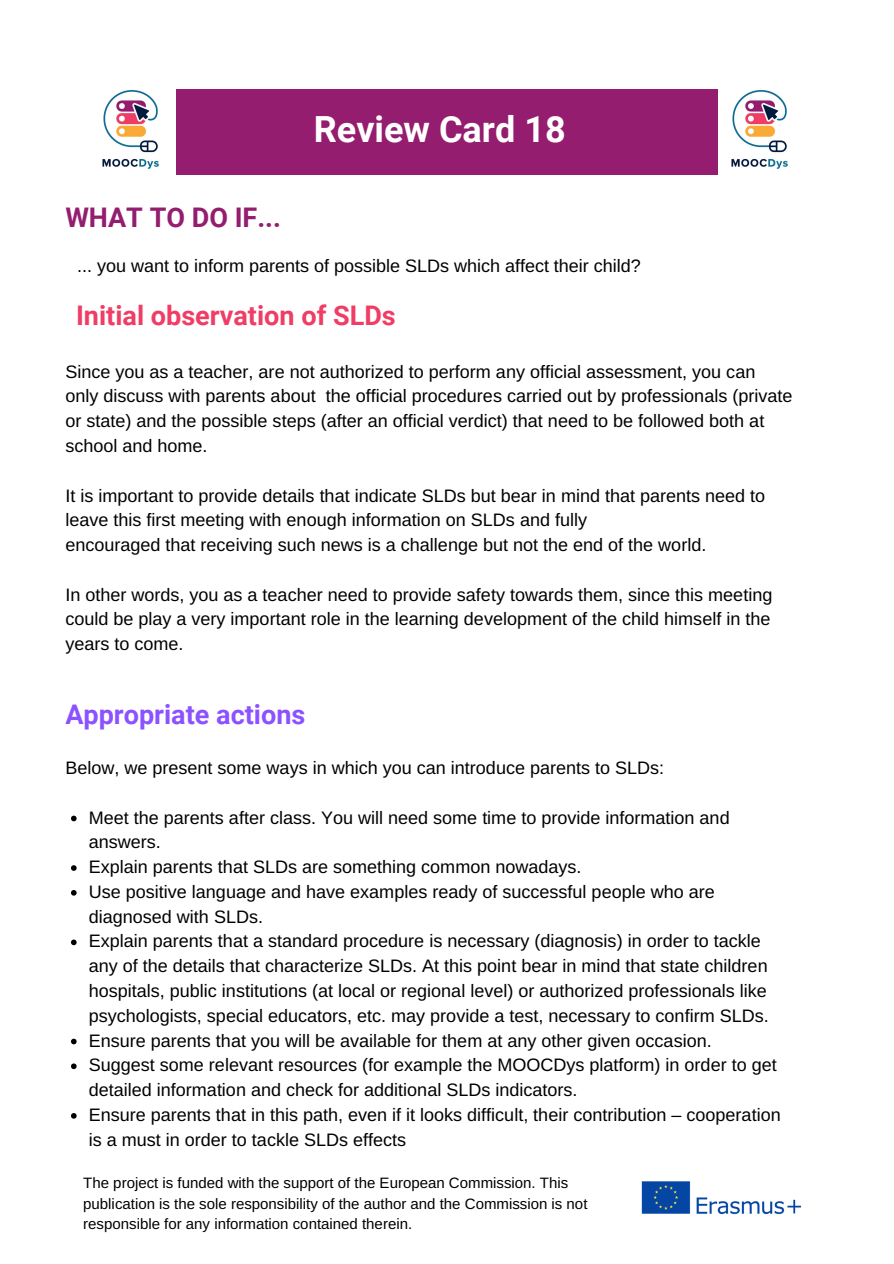
<style>
.page{position:relative;width:894px;height:1264px;background:#fff}
.page>*{position:absolute;margin:0;border:0;box-sizing:border-box;transform-origin:0 0}
.t1{font:700 36px "Roboto";color:#fff}
.t2{font:700 27px "Roboto";color:#f03d65}
.t3{font:700 27px "Roboto";color:#8c52ff}
.t4{font:700 27px "Roboto";color:#941d6f}
.t5{font:18px/24.8px "Arimo";color:#000}
.t6{font:15px/20.2px "Arimo";color:#000}
</style>
<div class="page">
<div style="left:89px;top:89px;width:715px;height:86px;background:#941d6f"></div>
<img style="left:89px;top:89px;width:86px;height:86px">
<img style="left:718px;top:89px;width:86px;height:86px">
<img style="left:641px;top:1181px;width:161px;height:34px">
<svg style="left:71px;top:815px;width:6px;height:6px"></svg>
<svg style="left:71px;top:865px;width:6px;height:5px"></svg>
<svg style="left:71px;top:890px;width:6px;height:5px"></svg>
<svg style="left:71px;top:939px;width:6px;height:6px"></svg>
<svg style="left:71px;top:1038px;width:6px;height:6px"></svg>
<svg style="left:71px;top:1063px;width:6px;height:6px"></svg>
<svg style="left:71px;top:1113px;width:6px;height:5px"></svg>
<h2 class="t4" style="left:65px;top:201px;width:217px">WHAT TO DO IF...</h2>
<h1 class="t1" style="left:314px;top:109px;width:253px">Review Card 18</h1>
<p class="t5" style="left:77px;top:253px;width:565px">... you want to inform parents of possible SLDs which affect their child?</p>
<h2 class="t2" style="left:76px;top:300px;width:321px">Initial observation of SLDs</h2>
<p class="t5" style="left:65px;top:359px;width:728px">Since you as a teacher, are not authorized to perform any official assessment, you can only discuss with parents about the official procedures carried out by professionals (private or state) and the possible steps (after an official verdict) that need to be followed both at school and home.</p>
<p class="t5" style="left:65px;top:483px;width:701px">It is important to provide details that indicate SLDs but bear in mind that parents need to leave this first meeting with enough information on SLDs and fully<br>encouraged that receiving such news is a challenge but not the end of the world.</p>
<p class="t5" style="left:65px;top:582px;width:708px;text-align:justify">In other words, you as a teacher need to provide safety towards them, since this meeting could be play a very important role in the learning development of the child himself in the years to come.</p>
<h2 class="t3" style="left:65px;top:699px;width:241px">Appropriate actions</h2>
<p class="t5" style="left:65px;top:755px;width:600px">Below, we present some ways in which you can introduce parents to SLDs:</p>
<p class="t5" style="left:89px;top:805px;width:693px">Meet the parents after class. You will need some time to provide information and answers.<br>Explain parents that SLDs are something common nowadays.<br>Use positive language and have examples ready of successful people who are diagnosed with SLDs.<br>Explain parents that a standard procedure is necessary (diagnosis) in order to tackle any of the details that characterize SLDs. At this point bear in mind that state children hospitals, public institutions (at local or regional level) or authorized professionals like psychologists, special educators, etc. may provide a test, necessary to confirm SLDs.<br>Ensure parents that you will be available for them at any other given occasion.<br>Suggest some relevant resources (for example the MOOCDys platform) in order to get detailed information and check for additional SLDs indicators.<br>Ensure parents that in this path, even if it looks difficult, their contribution – cooperation is a must in order to tackle SLDs effects</p>
<p class="t6" style="left:83px;top:1172px;width:505px">The project is funded with the support of the European Commission. This publication is the sole responsibility of the author and the Commission is not responsible for any information contained therein.</p>
</div>
